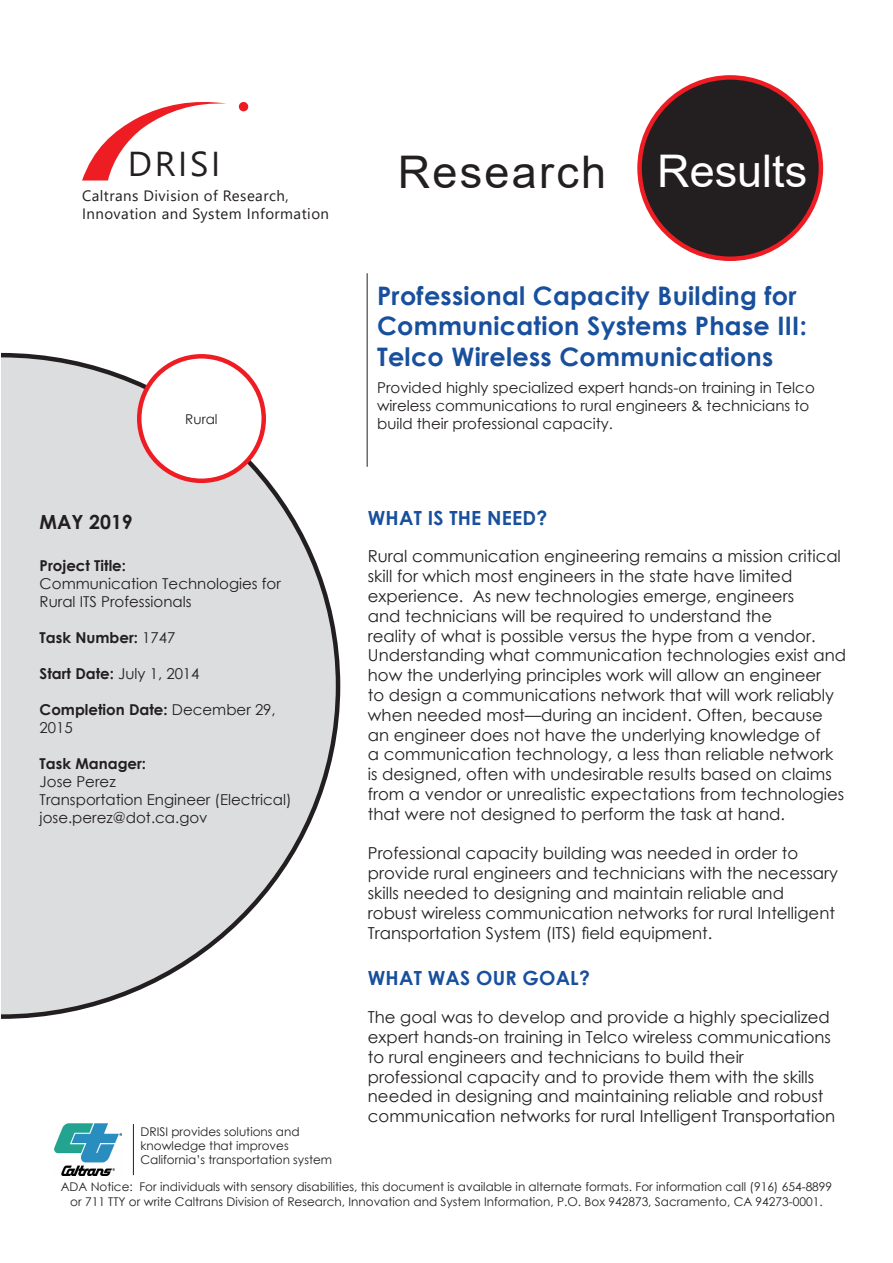
<style>
.page{position:relative;width:893px;height:1263px;background:#fff}
.page>*{position:absolute;margin:0;border:0;box-sizing:border-box;transform-origin:0 0}
.t1{font:45px "Arial";letter-spacing:.05em;color:#231f20}
.t2{font:45px "Arial";color:#fff}
.t3{font:34.5px "Segoe UI";letter-spacing:.08em;color:#231f20}
.Heading_level_1{font:700 25.5px/30.6px "Century Gothic";letter-spacing:.01em;color:#18509d}
.Heading_level_1_for{font:700 19.5px "Century Gothic";letter-spacing:.01em;color:#18509d}
.t4{font:700 19.5px "Century Gothic";color:#231f20}
.t5{font:16.5px/19.8px "Century Gothic";color:#231f20}
.t6{font:15px/18px "Century Gothic";color:#231f20}
.t7{font:700 15px/18px "Century Gothic";color:#231f20}
.t8{font:15px/18px "Segoe UI";letter-spacing:.03em;color:#231f20}
.t9{font:13.5px "Century Gothic";color:#231f20}
.t10{font:12px/14.4px "Century Gothic";color:#231f20;text-align:center}
.s1{font-weight:400}
</style>
<div class="page">
<div style="left:640px;top:77px;width:181px;height:182px;background:#231f20;border-radius:50%"></div>
<div style="left:637px;top:75px;width:186px;height:186px;border:4px solid #ee1d23;border-radius:50%"></div>
<hr style="left:367px;top:273px;width:1px;height:194px;background:#231f20">
<hr style="left:133px;top:1124px;width:1px;height:51px;background:#231f20">
<svg style="left:82px;top:102px;width:144px;height:79px"></svg>
<div style="left:239px;top:102px;width:9px;height:9px;background:#ee1d23;border-radius:50%"></div>
<img style="left:54px;top:1124px;width:68px;height:51px">
<svg style="left:1px;top:352px;width:340px;height:667px"></svg>
<div style="left:139px;top:356px;width:125px;height:125px;background:#fff;border-radius:50%"></div>
<div style="left:137px;top:354px;width:129px;height:129px;border:4px solid #ee1d23;border-radius:50%"></div>
<h2 class="t3" style="left:128px;top:131px;width:94px">DRISI</h2>
<p class="t8" style="left:82px;top:186px;width:248px">Caltrans Division of Research,<br>Innovation and System Information</p>
<p class="t9" style="left:185px;top:409px;width:34px">Rural</p>
<p class="t1" style="left:398px;top:141px;width:210px">Research</p>
<p class="t2" style="left:657px;top:140px;width:152px">Results</p>
<h1 class="Heading_level_1" style="left:377px;top:279px;width:431px">Professional Capacity Building for<br>Communication Systems Phase III:<br>Telco Wireless Communications</h1>
<p class="t6" style="left:377px;top:378px;width:439px">Provided highly specialized expert hands-on training in Telco wireless communications to rural engineers &amp; technicians to build their professional capacity.</p>
<p class="Heading_level_1_for" style="left:368px;top:503px;width:181px">WHAT IS THE NEED?</p>
<p class="t5" style="left:368px;top:546px;width:480px">Rural communication engineering remains a mission critical skill for which most engineers in the state have limited experience. As new technologies emerge, engineers<br>and technicians will be required to understand the<br>reality of what is possible versus the hype from a vendor.<br>Understanding what communication technologies exist and how the underlying principles work will allow an engineer<br>to design a communications network that will work reliably when needed most—during an incident. Often, because an engineer does not have the underlying knowledge of<br>a communication technology, a less than reliable network is designed, often with undesirable results based on claims from a vendor or unrealistic expectations from technologies that were not designed to perform the task at hand.</p>
<p class="t5" style="left:368px;top:843px;width:472px">Professional capacity building was needed in order to provide rural engineers and technicians with the necessary skills needed to designing and maintain reliable and<br>robust wireless communication networks for rural Intelligent Transportation System (ITS) field equipment.</p>
<p class="Heading_level_1_for" style="left:368px;top:963px;width:224px">WHAT WAS OUR GOAL?</p>
<p class="t5" style="left:368px;top:1007px;width:469px">The goal was to develop and provide a highly specialized expert hands-on training in Telco wireless communications to rural engineers and technicians to build their professional capacity and to provide them with the skills needed in designing and maintaining reliable and robust communication networks for rural Intelligent Transportation</p>
<p class="t4" style="left:40px;top:507px;width:95px">MAY 2019</p>
<p class="t7" style="left:40px;top:555px;width:88px">Project Title:</p>
<p class="t6" style="left:40px;top:574px;width:243px">Communication Technologies for<br>Rural ITS Professionals</p>
<p class="t7" style="left:40px;top:627px;width:137px">Task Number: <span class="s1">1747</span></p>
<p class="t7" style="left:40px;top:663px;width:161px">Start Date: <span class="s1">July 1, 2014</span></p>
<p class="t7" style="left:40px;top:699px;width:238px">Completion Date: <span class="s1">December 29,<br>2015</span></p>
<p class="t7" style="left:40px;top:753px;width:108px">Task Manager:</p>
<p class="t6" style="left:40px;top:772px;width:78px">Jose Perez</p>
<p class="t6" style="left:40px;top:790px;width:253px">Transportation Engineer (Electrical)</p>
<p class="t6" style="left:40px;top:808px;width:169px">jose.perez@dot.ca.gov</p>
<p class="t10" style="left:140px;top:1124px;width:161px">DRISI provides solutions and</p>
<p class="t10" style="left:140px;top:1138px;width:150px">knowledge that improves</p>
<p class="t10" style="left:140px;top:1152px;width:193px">California’s transportation system</p>
<p class="t10" style="left:61px;top:1179px;width:773px">ADA Notice: For individuals with sensory disabilities, this document is available in alternate formats. For information call (916) 654-8899 or 711 TTY or write Caltrans Division of Research, Innovation and System Information, P.O. Box 942873, Sacramento, CA 94273-0001.</p>
</div>
